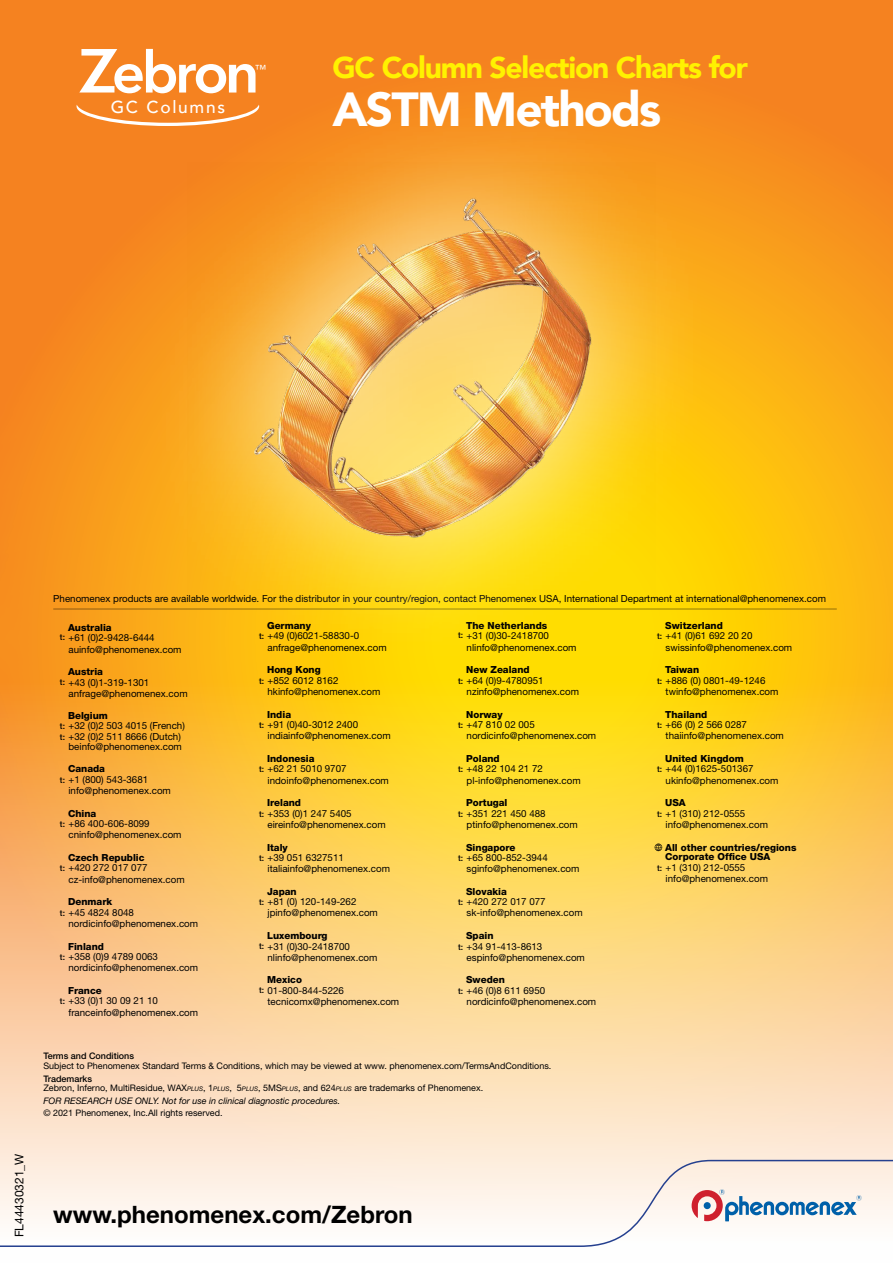
<style>
.page{position:relative;width:893px;height:1263px;background:#fff}
.page>*{position:absolute;margin:0;border:0;box-sizing:border-box;transform-origin:0 0}
.t1{font:900 47.7px "Avenir";letter-spacing:-.04em;color:#fff}
.t2{font:900 30px "Avenir";letter-spacing:-.04em;color:#fff200}
.t3{font:700 24px "Helvetica Neue LT Pro";color:#000}
.t4{font:500 17.25px "Avenir";letter-spacing:.1em;color:#fff}
.t5{font:12px "Helvetica Neue LT Pro";color:#000}
.t6{font:11.55px "Avenir";color:#fff}
.t7{font:9.75px "Helvetica Neue LT Pro";color:#000}
.t8{font:800 9.75px "Helvetica Neue LT Pro";color:#000}
.t9{font:9px/9.8px "Helvetica Neue LT Pro";color:#000}
.t10{font:italic 9px "Helvetica Neue LT Pro";color:#000}
.t11{font:500 9px "Helvetica Neue LT Pro";color:#000}
.s1{font-weight:500;font-size:8.4px}
.s2{font-weight:500}
.s3{font-style:italic;font-size:6.3px}
</style>
<div class="page">
<img style="left:0;top:0;width:893px;height:1159px">
<svg style="left:655px;top:843px;width:7px;height:8px"></svg>
<svg style="left:0;top:1159px;width:893px;height:88px"></svg>
<svg style="left:692px;top:1189px;width:170px;height:32px"></svg>
<hr style="left:53px;top:609px;width:784px;height:1px;background:#939598">
<svg style="left:77px;top:105px;width:73px;height:21px;background:#f69542"></svg>
<svg style="left:79px;top:49px;width:177px;height:44px"></svg>
<svg style="left:150px;top:100px;width:559px;height:556px;background:#faae15"></svg>
<img style="left:187px;top:162px;width:468px;height:433px">
<h3 class="t4" style="left:111px;top:92px;width:116px">GC Columns</h3>
<p class="t6" style="left:255px;top:59px;width:13px">™</p>
<h2 class="t2" style="left:332px;top:42px;width:417px">GC Column Selection Charts for</h2>
<h1 class="t1" style="left:332px;top:69px;width:330px">ASTM Methods</h1>
<p class="t5" style="left:12px;top:1237px;width:86px;rotate:-90deg">FL44430321_W</p>
<p class="t7" style="left:53px;top:593px;width:774px">Phenomenex products are available worldwide. For the distributor in your country/region, contact Phenomenex USA, International Department at international@phenomenex.com</p>
<p class="t8" style="left:68px;top:622px;width:45px">Australia</p>
<p class="t7" style="left:60px;top:632px;width:96px"><span class="s1">t:</span> +61 (0)2-9428-6444</p>
<p class="t7" style="left:68px;top:643px;width:115px">auinfo@phenomenex.com</p>
<p class="t8" style="left:68px;top:666px;width:37px">Austria</p>
<p class="t7" style="left:60px;top:676px;width:91px"><span class="s1">t:</span> +43 (0)1-319-1301</p>
<p class="t7" style="left:68px;top:687px;width:121px">anfrage@phenomenex.com</p>
<p class="t8" style="left:68px;top:710px;width:41px">Belgium</p>
<p class="t7" style="left:60px;top:720px;width:126px"><span class="s1">t:</span> +32 (0)2 503 4015 (French)</p>
<p class="t7" style="left:60px;top:730px;width:122px"><span class="s1">t:</span> +32 (0)2 511 8666 (Dutch)</p>
<p class="t7" style="left:68px;top:741px;width:115px">beinfo@phenomenex.com</p>
<p class="t8" style="left:68px;top:763px;width:39px">Canada</p>
<p class="t7" style="left:60px;top:773px;width:90px"><span class="s1">t:</span> +1 (800) 543-3681</p>
<p class="t7" style="left:68px;top:784px;width:104px">info@phenomenex.com</p>
<p class="t8" style="left:68px;top:807px;width:30px">China</p>
<p class="t7" style="left:60px;top:817px;width:91px"><span class="s1">t:</span> +86 400-606-8099</p>
<p class="t7" style="left:68px;top:829px;width:115px">cninfo@phenomenex.com</p>
<p class="t8" style="left:68px;top:852px;width:78px">Czech Republic</p>
<p class="t7" style="left:60px;top:862px;width:89px"><span class="s1">t:</span> +420 272 017 077</p>
<p class="t7" style="left:68px;top:873px;width:118px">cz-info@phenomenex.com</p>
<p class="t8" style="left:68px;top:896px;width:46px">Denmark</p>
<p class="t7" style="left:60px;top:906px;width:76px"><span class="s1">t:</span> +45 4824 8048</p>
<p class="t7" style="left:68px;top:917px;width:131px">nordicinfo@phenomenex.com</p>
<p class="t8" style="left:68px;top:940px;width:37px">Finland</p>
<p class="t7" style="left:60px;top:950px;width:100px"><span class="s1">t:</span> +358 (0)9 4789 0063</p>
<p class="t7" style="left:68px;top:962px;width:131px">nordicinfo@phenomenex.com</p>
<p class="t8" style="left:68px;top:984px;width:35px">France</p>
<p class="t7" style="left:60px;top:995px;width:100px"><span class="s1">t:</span> +33 (0)1 30 09 21 10</p>
<p class="t7" style="left:68px;top:1006px;width:131px">franceinfo@phenomenex.com</p>
<p class="t8" style="left:267px;top:620px;width:45px">Germany</p>
<p class="t7" style="left:259px;top:630px;width:102px"><span class="s1">t:</span> +49 (0)6021-58830-0</p>
<p class="t7" style="left:268px;top:641px;width:121px">anfrage@phenomenex.com</p>
<p class="t8" style="left:267px;top:664px;width:55px">Hong Kong</p>
<p class="t7" style="left:259px;top:674px;width:81px"><span class="s1">t:</span> +852 6012 8162</p>
<p class="t7" style="left:268px;top:685px;width:114px">hkinfo@phenomenex.com</p>
<p class="t8" style="left:267px;top:708px;width:26px">India</p>
<p class="t7" style="left:259px;top:718px;width:101px"><span class="s1">t:</span> +91 (0)40-3012 2400</p>
<p class="t7" style="left:268px;top:730px;width:125px">indiainfo@phenomenex.com</p>
<p class="t8" style="left:267px;top:753px;width:49px">Indonesia</p>
<p class="t7" style="left:259px;top:763px;width:89px"><span class="s1">t:</span> +62 21 5010 9707</p>
<p class="t7" style="left:268px;top:774px;width:123px">indoinfo@phenomenex.com</p>
<p class="t8" style="left:267px;top:797px;width:35px">Ireland</p>
<p class="t7" style="left:259px;top:807px;width:94px"><span class="s1">t:</span> +353 (0)1 247 5405</p>
<p class="t7" style="left:268px;top:818px;width:120px">eireinfo@phenomenex.com</p>
<p class="t8" style="left:267px;top:841px;width:22px">Italy</p>
<p class="t7" style="left:259px;top:851px;width:86px"><span class="s1">t:</span> +39 051 6327511</p>
<p class="t7" style="left:268px;top:863px;width:124px">italiainfo@phenomenex.com</p>
<p class="t8" style="left:267px;top:885px;width:31px">Japan</p>
<p class="t7" style="left:259px;top:896px;width:99px"><span class="s1">t:</span> +81 (0) 120-149-262</p>
<p class="t7" style="left:268px;top:907px;width:112px">jpinfo@phenomenex.com</p>
<p class="t8" style="left:267px;top:930px;width:62px">Luxembourg</p>
<p class="t7" style="left:259px;top:940px;width:92px"><span class="s1">t:</span> +31 (0)30-2418700</p>
<p class="t7" style="left:268px;top:951px;width:112px">nlinfo@phenomenex.com</p>
<p class="t8" style="left:267px;top:974px;width:36px">Mexico</p>
<p class="t7" style="left:259px;top:984px;width:86px"><span class="s1">t:</span> 01-800-844-5226</p>
<p class="t7" style="left:268px;top:995px;width:133px">tecnicomx@phenomenex.com</p>
<p class="t8" style="left:466px;top:620px;width:83px">The Netherlands</p>
<p class="t7" style="left:458px;top:630px;width:92px"><span class="s1">t:</span> +31 (0)30-2418700</p>
<p class="t7" style="left:467px;top:641px;width:112px">nlinfo@phenomenex.com</p>
<p class="t8" style="left:466px;top:664px;width:65px">New Zealand</p>
<p class="t7" style="left:458px;top:674px;width:87px"><span class="s1">t:</span> +64 (0)9-4780951</p>
<p class="t7" style="left:467px;top:685px;width:114px">nzinfo@phenomenex.com</p>
<p class="t8" style="left:466px;top:708px;width:38px">Norway</p>
<p class="t7" style="left:458px;top:718px;width:78px"><span class="s1">t:</span> +47 810 02 005</p>
<p class="t7" style="left:467px;top:730px;width:131px">nordicinfo@phenomenex.com</p>
<p class="t8" style="left:466px;top:753px;width:35px">Poland</p>
<p class="t7" style="left:458px;top:763px;width:86px"><span class="s1">t:</span> +48 22 104 21 72</p>
<p class="t7" style="left:467px;top:774px;width:116px">pl-info@phenomenex.com</p>
<p class="t8" style="left:466px;top:797px;width:43px">Portugal</p>
<p class="t7" style="left:458px;top:807px;width:89px"><span class="s1">t:</span> +351 221 450 488</p>
<p class="t7" style="left:467px;top:818px;width:113px">ptinfo@phenomenex.com</p>
<p class="t8" style="left:466px;top:841px;width:51px">Singapore</p>
<p class="t7" style="left:458px;top:851px;width:91px"><span class="s1">t:</span> +65 800-852-3944</p>
<p class="t7" style="left:467px;top:863px;width:114px">sginfo@phenomenex.com</p>
<p class="t8" style="left:466px;top:885px;width:42px">Slovakia</p>
<p class="t7" style="left:458px;top:896px;width:89px"><span class="s1">t:</span> +420 272 017 077</p>
<p class="t7" style="left:467px;top:907px;width:118px">sk-info@phenomenex.com</p>
<p class="t8" style="left:466px;top:930px;width:29px">Spain</p>
<p class="t7" style="left:458px;top:940px;width:86px"><span class="s1">t:</span> +34 91-413-8613</p>
<p class="t7" style="left:467px;top:951px;width:120px">espinfo@phenomenex.com</p>
<p class="t8" style="left:466px;top:974px;width:40px">Sweden</p>
<p class="t7" style="left:458px;top:984px;width:89px"><span class="s1">t:</span> +46 (0)8 611 6950</p>
<p class="t7" style="left:467px;top:995px;width:131px">nordicinfo@phenomenex.com</p>
<p class="t11" style="left:43px;top:1051px;width:92px">Terms and Conditions</p>
<p class="t9" style="left:43px;top:1061px;width:509px">Subject to Phenomenex Standard Terms &amp; Conditions, which may be viewed at www. phenomenex.com/TermsAndConditions.</p>
<p class="t9" style="left:43px;top:1073px;width:441px"><span class="s2">Trademarks<br></span>Zebron, Inferno, MultiResidue, WAX<span class="s3">PLUS</span>, 1<span class="s3">PLUS</span>, 5<span class="s3">PLUS</span>, 5MS<span class="s3">PLUS</span>, and 624<span class="s3">PLUS</span> are trademarks of Phenomenex.</p>
<p class="t10" style="left:43px;top:1095px;width:299px">FOR RESEARCH USE ONLY. Not for use in clinical diagnostic procedures.</p>
<p class="t9" style="left:43px;top:1107px;width:181px">© 2021 Phenomenex, Inc.All rights reserved.</p>
<h3 class="t3" style="left:53px;top:1199px;width:361px">www.phenomenex.com/Zebron</h3>
<p class="t8" style="left:665px;top:620px;width:59px">Switzerland</p>
<p class="t7" style="left:657px;top:630px;width:97px"><span class="s1">t:</span> +41 (0)61 692 20 20</p>
<p class="t7" style="left:666px;top:641px;width:128px">swissinfo@phenomenex.com</p>
<p class="t8" style="left:665px;top:664px;width:35px">Taiwan</p>
<p class="t7" style="left:657px;top:674px;width:110px"><span class="s1">t:</span> +886 (0) 0801-49-1246</p>
<p class="t7" style="left:666px;top:685px;width:114px">twinfo@phenomenex.com</p>
<p class="t8" style="left:665px;top:708px;width:44px">Thailand</p>
<p class="t7" style="left:657px;top:718px;width:91px"><span class="s1">t:</span> +66 (0) 2 566 0287</p>
<p class="t7" style="left:666px;top:730px;width:120px">thaiinfo@phenomenex.com</p>
<p class="t8" style="left:665px;top:753px;width:80px">United Kingdom</p>
<p class="t7" style="left:657px;top:763px;width:98px"><span class="s1">t:</span> +44 (0)1625-501367</p>
<p class="t7" style="left:666px;top:774px;width:114px">ukinfo@phenomenex.com</p>
<p class="t8" style="left:665px;top:797px;width:22px">USA</p>
<p class="t7" style="left:657px;top:807px;width:90px"><span class="s1">t:</span> +1 (310) 212-0555</p>
<p class="t7" style="left:666px;top:818px;width:104px">info@phenomenex.com</p>
<p class="t8" style="left:665px;top:841px;width:133px">All other countries/regions</p>
<p class="t8" style="left:665px;top:851px;width:107px">Corporate Office USA</p>
<p class="t7" style="left:657px;top:861px;width:90px"><span class="s1">t:</span> +1 (310) 212-0555</p>
<p class="t7" style="left:666px;top:872px;width:104px">info@phenomenex.com</p>
</div>
